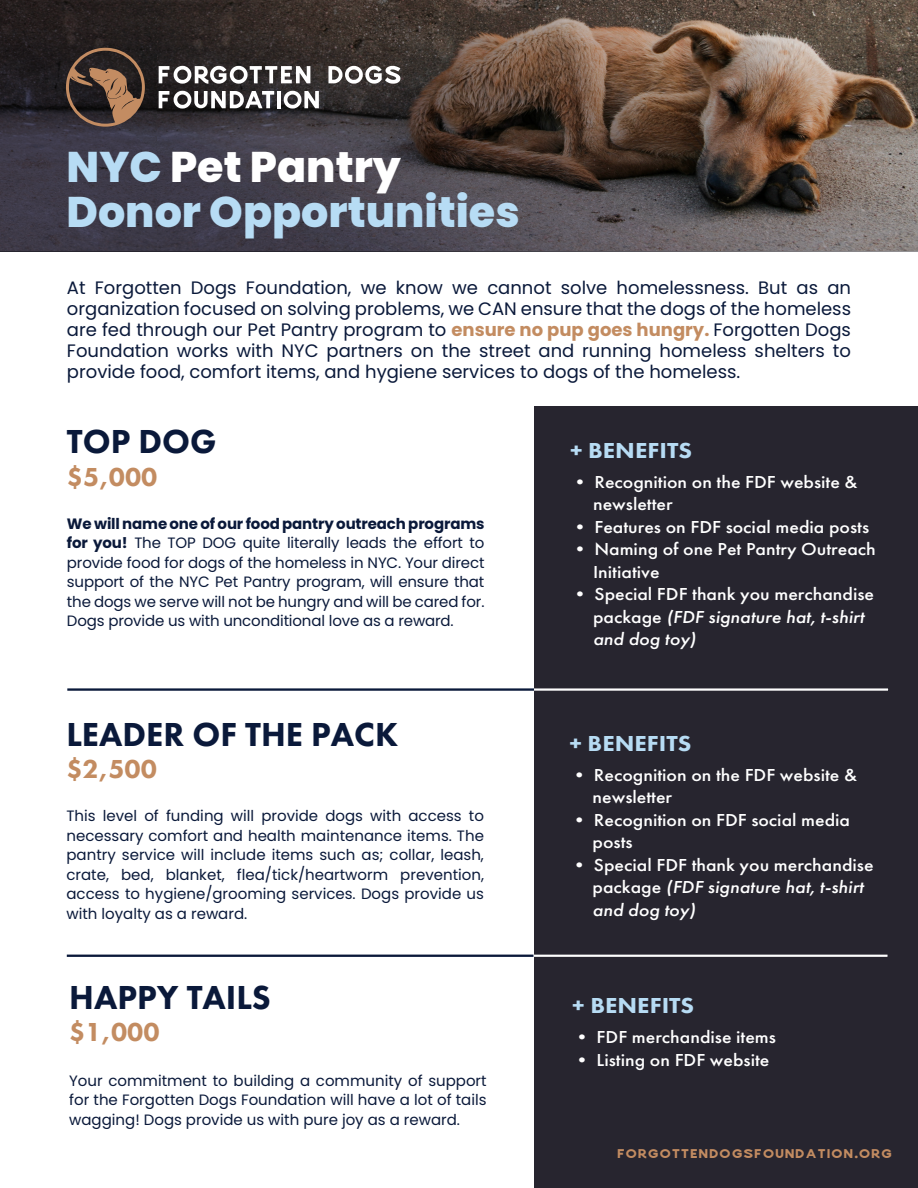
<style>
.page{position:relative;width:918px;height:1188px;background:#fff}
.page>*{position:absolute;margin:0;border:0;box-sizing:border-box;transform-origin:0 0}
.t1{font:800 42.9px/44.5px "Poppins";color:#b7dcf4}
.t2{font:800 34.5px "Futura PT";color:#0a193a}
.t3{font:800 27px "Futura PT";color:#c38c61}
.t4{font:800 22.5px "Futura PT";color:#b7dcf4;scale:1.1 1}
.t5{font:21px "Summer Clasico DEMO";color:#c38c61;scale:1.1 1}
.t6{font:500 18px/22.5px "Futura PT";color:#fff;scale:1.1 1}
.t7{font:18px/21px "Poppins";color:#0a193a;text-align:justify}
.t8{font:15px/19.5px "Poppins";color:#0a193a;text-align:justify}
.s1{color:#fff}
.s2{font-weight:700;color:#c38c61}
.s3{font-weight:700}
.s4{font-style:italic}
.s5{font-family:"Myriad Pro"}
</style>
<div class="page">
<svg style="left:0;top:0;width:918px;height:252px;background:#4f4442"></svg>
<div style="left:534px;top:406px;width:384px;height:782px;background:#27252f"></div>
<hr style="left:534px;top:688px;width:354px;height:3px;background:#fff">
<hr style="left:67px;top:688px;width:467px;height:3px;background:#0a193a">
<hr style="left:533px;top:955px;width:354px;height:2px;background:#fff">
<hr style="left:67px;top:955px;width:466px;height:2px;background:#0a193a">
<svg style="left:66px;top:48px;width:79px;height:79px;background:#574337"></svg>
<svg style="left:159px;top:66px;width:151px;height:18px"></svg>
<svg style="left:328px;top:66px;width:73px;height:18px"></svg>
<svg style="left:159px;top:91px;width:115px;height:18px"></svg>
<hr style="left:278px;top:91px;width:3px;height:17px;background:#fff">
<svg style="left:284px;top:91px;width:35px;height:18px"></svg>
<h1 class="t1" style="left:67px;top:145px;width:455px">NYC <span class="s1">Pet Pantry<br></span>Donor Opportunities</h1>
<p class="t7" style="left:67px;top:277px;width:786px">At Forgotten Dogs Foundation, we know we cannot solve homelessness. But as an organization focused on solving problems, we CAN ensure that the dogs of the homeless are fed through our Pet Pantry program to <span class="s2">ensure no pup goes hungry.</span> Forgotten Dogs Foundation works with NYC partners on the street and running homeless shelters to provide food, comfort items, and hygiene services to dogs of the homeless.</p>
<h2 class="t2" style="left:67px;top:420px;width:151px">TOP DOG</h2>
<h3 class="t3" style="left:67px;top:460px;width:92px">$5,000</h3>
<p class="t8" style="left:67px;top:514px;width:419px"><span class="s3">We will name one of our food pantry outreach programs for you!</span> The TOP DOG quite literally leads the effort to provide food for dogs of the homeless in NYC. Your direct support of the NYC Pet Pantry program, will ensure that the dogs we serve will not be hungry and will be cared for.<br>Dogs provide us with unconditional love as a reward.</p>
<h2 class="t2" style="left:66px;top:713px;width:333px">LEADER OF THE PACK</h2>
<h3 class="t3" style="left:66px;top:753px;width:92px">$2,500</h3>
<p class="t8" style="left:66px;top:807px;width:419px">This level of funding will provide dogs with access to necessary comfort and health maintenance items. The pantry service will include items such as; collar, leash, crate, bed, blanket, flea/tick/heartworm prevention, access to hygiene/grooming services. Dogs provide us with loyalty as a reward.</p>
<h2 class="t2" style="left:69px;top:976px;width:203px">HAPPY TAILS</h2>
<h3 class="t3" style="left:69px;top:1015px;width:92px">$1,000</h3>
<p class="t8" style="left:69px;top:1071px;width:419px">Your commitment to building a community of support for the Forgotten Dogs Foundation will have a lot of tails wagging! Dogs provide us with pure joy as a reward.</p>
<h3 class="t4" style="left:570px;top:436px;width:112px">+ BENEFITS</h3>
<p class="t6" style="left:593px;top:471px;width:242px;text-indent:-23px">• Recognition on the FDF website &amp; newsletter</p>
<p class="t6" style="left:570px;top:516px;width:273px">• Features on FDF social media posts</p>
<p class="t6" style="left:593px;top:538px;width:259px;text-indent:-23px">• Naming of one Pet Pantry Outreach<br>Initiative</p>
<p class="t6" style="left:593px;top:583px;width:257px;text-indent:-23px">• Special FDF thank you merchandise package <span class="s4">(FDF signature hat, t-shirt and dog toy)</span></p>
<h3 class="t4" style="left:569px;top:729px;width:112px">+ BENEFITS</h3>
<p class="t6" style="left:593px;top:763px;width:242px;text-indent:-23px">• Recognition on the FDF website &amp; newsletter</p>
<p class="t6" style="left:593px;top:808px;width:236px;text-indent:-23px">• Recognition on FDF social media posts</p>
<p class="t6" style="left:593px;top:853px;width:257px;text-indent:-23px">• Special FDF thank you merchandise package <span class="s4">(FDF signature hat, t-shirt and dog toy)</span></p>
<h3 class="t4" style="left:572px;top:992px;width:112px">+ BENEFITS</h3>
<p class="t6" style="left:572px;top:1026px;width:187px">• FDF merchandise items</p>
<p class="t6" style="left:572px;top:1048px;width:181px">• Listing on FDF website</p>
<h3 class="t5" style="left:617px;top:1139px;width:252px">FORGOTTENDOGSFOUNDATION<span class="s5">.</span>ORG</h3>
</div>
